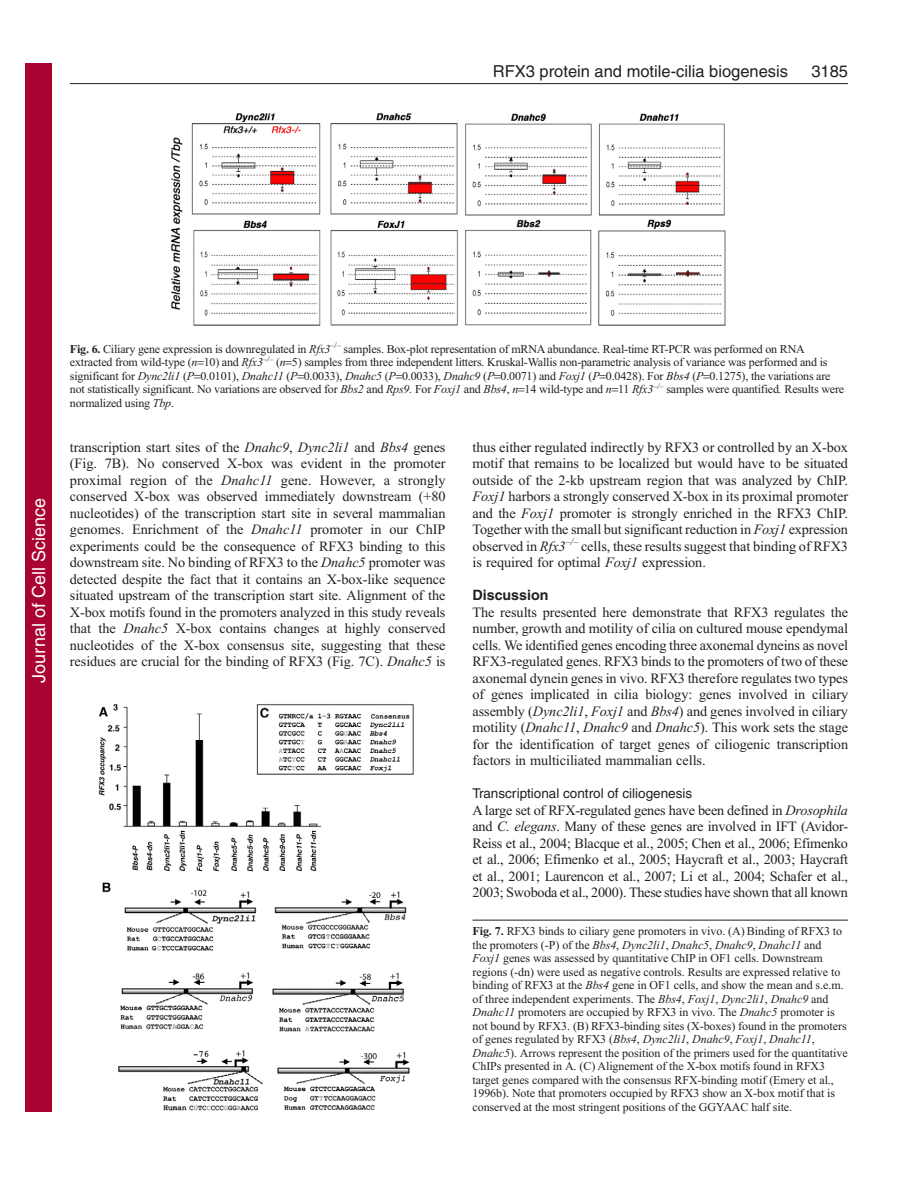
<style>
.page{position:relative;width:918px;height:1188px;background:#fff}
.page>*{position:absolute;margin:0;border:0;box-sizing:border-box;transform-origin:0 0}
.t1{font:18px "Helvetica";color:#fff}
.t2{font:16.5px "Helvetica";color:#231f20}
.t3{font:14.25px/16.5px "Times New Roman";letter-spacing:-.005em;color:#231f20;text-align:justify}
.t4{font:700 14.25px "Helvetica";color:#231f20}
.t5{font:13.5px "Helvetica";color:#231f20}
.t6{font:12px/13.5px "Times New Roman";letter-spacing:-.005em;color:#231f20}
.s1{font-weight:700}
.s2{font-style:italic}
</style>
<div class="page">
<hr style="left:70px;top:83px;width:778px;height:1px;background:#231f20">
<img style="left:171px;top:113px;width:555px;height:213px">
<img style="left:98px;top:703px;width:316px;height:408px">
<hr style="left:472px;top:920px;width:376px;height:1px;background:#231f20">
<div style="left:26px;top:64px;width:26px;height:1048px;background:#a90332"></div>
<p class="t2" style="left:493px;top:65px;width:297px">RFX3 protein and motile-cilia biogenesis</p>
<p class="t2" style="left:811px;top:65px;width:38px">3185</p>
<p class="t1" style="left:28px;top:683px;width:186px;rotate:-90deg">Journal of Cell Science</p>
<p class="t6" style="left:70px;top:343px;width:776px"><span class="s1">Fig. 6.</span> Ciliary gene expression is downregulated in <span class="s2">Rfx3</span><sup>–/–</sup> samples. Box-plot representation of mRNA abundance. Real-time RT-PCR was performed on RNA extracted from wild-type (<span class="s2">n</span> 10) and <span class="s2">Rfx3</span><sup>–/–</sup> (<span class="s2">n</span> 5) samples from three independent litters. Kruskal-Wallis non-parametric analysis of variance was performed and is significant for <span class="s2">Dync2li1</span> (<span class="s2">P</span> 0.0101), <span class="s2">Dnahc11</span> (<span class="s2">P</span> 0.0033), <span class="s2">Dnahc5</span> (<span class="s2">P</span> 0.0033), <span class="s2">Dnahc9</span> (<span class="s2">P</span> 0.0071) and <span class="s2">Foxj1</span> (<span class="s2">P</span> 0.0428). For <span class="s2">Bbs4</span> (<span class="s2">P</span> 0.1275), the variations are not statistically significant. No variations are observed for <span class="s2">Bbs2</span> and <span class="s2">Rps9.</span> For <span class="s2">Foxj1</span> and <span class="s2">Bbs4</span>, <span class="s2">n</span> 14 wild-type and <span class="s2">n</span> 11 <span class="s2">Rfx3</span><sup>–/–</sup> samples were quantified<span class="s2">.</span> Results were normalized using <span class="s2">Tbp</span>.</p>
<p class="t3" style="left:70px;top:440px;width:377px">transcription start sites of the <span class="s2">Dnahc9</span>, <span class="s2">Dync2li1</span> and <span class="s2">Bbs4</span> genes (Fig. 7B). No conserved X-box was evident in the promoter proximal region of the <span class="s2">Dnahc11</span> gene. However, a strongly conserved X-box was observed immediately downstream (+80 nucleotides) of the transcription start site in several mammalian genomes. Enrichment of the <span class="s2">Dnahc11</span> promoter in our ChIP experiments could be the consequence of RFX3 binding to this downstream site. No binding of RFX3 to the <span class="s2">Dnahc5</span> promoter was detected despite the fact that it contains an X-box-like sequence situated upstream of the transcription start site. Alignment of the X-box motifs found in the promoters analyzed in this study reveals that the <span class="s2">Dnahc5</span> X-box contains changes at highly conserved nucleotides of the X-box consensus site, suggesting that these residues are crucial for the binding of RFX3 (Fig. 7C). <span class="s2">Dnahc5</span> is</p>
<p class="t3" style="left:472px;top:440px;width:377px">thus either regulated indirectly by RFX3 or controlled by an X-box motif that remains to be localized but would have to be situated outside of the 2-kb upstream region that was analyzed by ChIP.<br><span class="s2">Foxj1</span> harbors a strongly conserved X-box in its proximal promoter and the <span class="s2">Foxj1</span> promoter is strongly enriched in the RFX3 ChIP.<br>Together with the small but significant reduction in <span class="s2">Foxj1</span> expression observed in <span class="s2">Rfx3</span><sup>–/–</sup> cells, these results suggest that binding of RFX3 is required for optimal <span class="s2">Foxj1</span> expression.</p>
<p class="t4" style="left:473px;top:590px;width:77px">Discussion</p>
<p class="t3" style="left:473px;top:605px;width:377px">The results presented here demonstrate that RFX3 regulates the number, growth and motility of cilia on cultured mouse ependymal cells. We identified genes encoding three axonemal dyneins as novel RFX3-regulated genes. RFX3 binds to the promoters of two of these axonemal dynein genes in vivo. RFX3 therefore regulates two types of genes implicated in cilia biology: genes involved in ciliary assembly (<span class="s2">Dync2li1</span>, <span class="s2">Foxj1</span> and <span class="s2">Bbs4</span>) and genes involved in ciliary motility (<span class="s2">Dnahc11</span>, <span class="s2">Dnahc9</span> and <span class="s2">Dnahc5</span>). This work sets the stage for the identification of target genes of ciliogenic transcription factors in multiciliated mammalian cells.</p>
<p class="t5" style="left:472px;top:788px;width:221px">Transcriptional control of ciliogenesis</p>
<p class="t3" style="left:472px;top:803px;width:377px">A large set of RFX-regulated genes have been defined in <span class="s2">Drosophila </span>and <span class="s2">C. elegans</span>. Many of these genes are involved in IFT (Avidor-Reiss et al., 2004; Blacque et al., 2005; Chen et al., 2006; Efimenko et al., 2006; Efimenko et al., 2005; Haycraft et al., 2003; Haycraft et al., 2001; Laurencon et al., 2007; Li et al., 2004; Schafer et al., 2003; Swoboda et al., 2000). These studies have shown that all known</p>
<p class="t6" style="left:472px;top:926px;width:377px"><span class="s1">Fig. 7.</span> RFX3 binds to ciliary gene promoters in vivo. (A) Binding of RFX3 to the promoters (-P) of the <span class="s2">Bbs4</span>, <span class="s2">Dync2li1</span>, <span class="s2">Dnahc5</span>, <span class="s2">Dnahc9</span>, <span class="s2">Dnahc11</span> and <span class="s2">Foxj1</span> genes was assessed by quantitative ChIP in OF1 cells. Downstream regions (-dn) were used as negative controls. Results are expressed relative to binding of RFX3 at the <span class="s2">Bbs4</span> gene in OF1 cells, and show the mean and s.e.m. of three independent experiments. The <span class="s2">Bbs4</span>, <span class="s2">Foxj1</span>, <span class="s2">Dync2li1</span>, <span class="s2">Dnahc9</span> and <span class="s2">Dnahc11</span> promoters are occupied by RFX3 in vivo. The <span class="s2">Dnahc5</span> promoter is not bound by RFX3. (B) RFX3-binding sites (X-boxes) found in the promoters of genes regulated by RFX3 (<span class="s2">Bbs4</span>, <span class="s2">Dync2li1</span>, <span class="s2">Dnahc9</span>, <span class="s2">Foxj1</span>, <span class="s2">Dnahc11</span>, <span class="s2">Dnahc5</span>). Arrows represent the position of the primers used for the quantitative ChIPs presented in A. (C) Alignement of the X-box motifs found in RFX3 target genes compared with the consensus RFX-binding motif (Emery et al., 1996b). Note that promoters occupied by RFX3 show an X-box motif that is conserved at the most stringent positions of the GGYAAC half site.</p>
</div>
